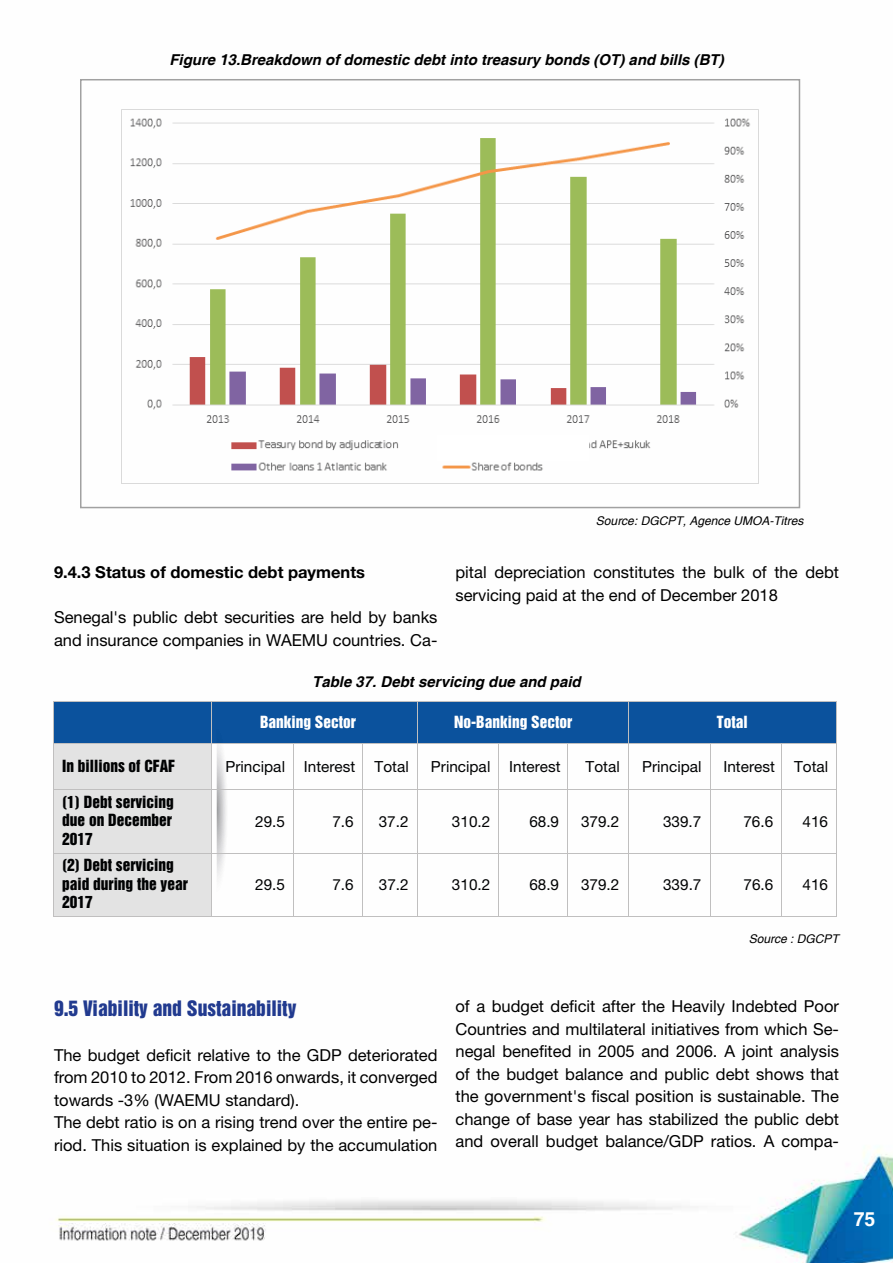
<style>
.page{position:relative;width:893px;height:1263px;background:#fff}
.page>*{position:absolute;margin:0;border:0;box-sizing:border-box;transform-origin:0 0}
.t1{font:19.5px "Helvetica Inserat";color:#213a8f}
.t2{font:700 19.5px "Helvetica";color:#fff}
.t3{font:16.5px/22.5px "Helvetica Neue LT Std";color:#000}
.t4{font:700 16.5px "Helvetica Neue LT Std";color:#000}
.t5{font:15.3px "Helvetica Neue LT Std";color:#010203}
.t6{font:15.3px/18.5px "Helvetica Inserat";color:#010203;text-align:justify}
.t7{font:15.3px "Helvetica Inserat";color:#fff}
.t8{font:italic 700 15px "Helvetica";color:#000}
.t9{font:italic 12px "Helvetica";color:#000}
</style>
<div class="page">
<img style="left:53px;top:79px;width:840px;height:1184px">
<img style="left:122px;top:109px;width:637px;height:375px">
<div style="left:80px;top:79px;width:720px;height:429px;border:2px solid #a1a1a1"></div>
<div style="left:54px;top:712px;width:158px;height:204px;background:#e3e3e3"></div>
<div style="left:54px;top:702px;width:782px;height:42px;background:#0b529d"></div>
<hr style="left:54px;top:701px;width:157px;height:1px;background:#c0bfbf">
<hr style="left:212px;top:701px;width:205px;height:1px;background:#c0bfbf">
<hr style="left:417px;top:701px;width:211px;height:1px;background:#c0bfbf">
<hr style="left:628px;top:701px;width:208px;height:1px;background:#c0bfbf">
<hr style="left:54px;top:702px;width:1px;height:41px;background:#c0bfbf">
<hr style="left:417px;top:702px;width:1px;height:41px;background:#c0bfbf">
<hr style="left:628px;top:702px;width:1px;height:41px;background:#c0bfbf">
<hr style="left:836px;top:702px;width:1px;height:41px;background:#c0bfbf">
<hr style="left:54px;top:743px;width:157px;height:1px;background:#c0bfbf">
<hr style="left:212px;top:743px;width:81px;height:1px;background:#c0bfbf">
<hr style="left:294px;top:743px;width:68px;height:1px;background:#c0bfbf">
<hr style="left:363px;top:743px;width:54px;height:1px;background:#c0bfbf">
<hr style="left:417px;top:743px;width:82px;height:1px;background:#c0bfbf">
<hr style="left:499px;top:743px;width:68px;height:1px;background:#c0bfbf">
<hr style="left:568px;top:743px;width:60px;height:1px;background:#c0bfbf">
<hr style="left:628px;top:743px;width:82px;height:1px;background:#c0bfbf">
<hr style="left:710px;top:743px;width:71px;height:1px;background:#c0bfbf">
<hr style="left:782px;top:743px;width:54px;height:1px;background:#c0bfbf">
<hr style="left:54px;top:744px;width:1px;height:45px;background:#c0bfbf">
<hr style="left:293px;top:744px;width:1px;height:45px;background:#c0bfbf">
<hr style="left:362px;top:744px;width:1px;height:45px;background:#c0bfbf">
<hr style="left:417px;top:744px;width:1px;height:45px;background:#c0bfbf">
<hr style="left:499px;top:744px;width:1px;height:45px;background:#c0bfbf">
<hr style="left:567px;top:744px;width:1px;height:45px;background:#c0bfbf">
<hr style="left:628px;top:744px;width:1px;height:45px;background:#c0bfbf">
<hr style="left:710px;top:744px;width:1px;height:45px;background:#c0bfbf">
<hr style="left:781px;top:744px;width:1px;height:45px;background:#c0bfbf">
<hr style="left:836px;top:744px;width:1px;height:45px;background:#c0bfbf">
<hr style="left:54px;top:789px;width:157px;height:1px;background:#c0bfbf">
<hr style="left:212px;top:789px;width:81px;height:1px;background:#c0bfbf">
<hr style="left:294px;top:789px;width:68px;height:1px;background:#c0bfbf">
<hr style="left:363px;top:789px;width:54px;height:1px;background:#c0bfbf">
<hr style="left:417px;top:789px;width:82px;height:1px;background:#c0bfbf">
<hr style="left:499px;top:789px;width:68px;height:1px;background:#c0bfbf">
<hr style="left:568px;top:789px;width:60px;height:1px;background:#c0bfbf">
<hr style="left:628px;top:789px;width:82px;height:1px;background:#c0bfbf">
<hr style="left:710px;top:789px;width:71px;height:1px;background:#c0bfbf">
<hr style="left:782px;top:789px;width:54px;height:1px;background:#c0bfbf">
<hr style="left:54px;top:790px;width:1px;height:63px;background:#c0bfbf">
<hr style="left:293px;top:790px;width:1px;height:63px;background:#c0bfbf">
<hr style="left:362px;top:790px;width:1px;height:63px;background:#c0bfbf">
<hr style="left:417px;top:790px;width:1px;height:63px;background:#c0bfbf">
<hr style="left:499px;top:790px;width:1px;height:63px;background:#c0bfbf">
<hr style="left:567px;top:790px;width:1px;height:63px;background:#c0bfbf">
<hr style="left:628px;top:790px;width:1px;height:63px;background:#c0bfbf">
<hr style="left:710px;top:790px;width:1px;height:63px;background:#c0bfbf">
<hr style="left:781px;top:790px;width:1px;height:63px;background:#c0bfbf">
<hr style="left:836px;top:790px;width:1px;height:63px;background:#c0bfbf">
<hr style="left:54px;top:853px;width:157px;height:1px;background:#c0bfbf">
<hr style="left:212px;top:853px;width:81px;height:1px;background:#c0bfbf">
<hr style="left:294px;top:853px;width:68px;height:1px;background:#c0bfbf">
<hr style="left:363px;top:853px;width:54px;height:1px;background:#c0bfbf">
<hr style="left:417px;top:853px;width:82px;height:1px;background:#c0bfbf">
<hr style="left:499px;top:853px;width:68px;height:1px;background:#c0bfbf">
<hr style="left:568px;top:853px;width:60px;height:1px;background:#c0bfbf">
<hr style="left:628px;top:853px;width:82px;height:1px;background:#c0bfbf">
<hr style="left:710px;top:853px;width:71px;height:1px;background:#c0bfbf">
<hr style="left:782px;top:853px;width:54px;height:1px;background:#c0bfbf">
<hr style="left:54px;top:853px;width:1px;height:63px;background:#c0bfbf">
<hr style="left:54px;top:916px;width:157px;height:1px;background:#c0bfbf">
<svg style="left:211px;top:701px;width:20px;height:216px"></svg>
<hr style="left:212px;top:916px;width:81px;height:1px;background:#c0bfbf">
<hr style="left:293px;top:853px;width:1px;height:63px;background:#c0bfbf">
<hr style="left:294px;top:916px;width:68px;height:1px;background:#c0bfbf">
<hr style="left:362px;top:853px;width:1px;height:63px;background:#c0bfbf">
<hr style="left:363px;top:916px;width:54px;height:1px;background:#c0bfbf">
<hr style="left:417px;top:853px;width:1px;height:63px;background:#c0bfbf">
<hr style="left:417px;top:916px;width:82px;height:1px;background:#c0bfbf">
<hr style="left:499px;top:853px;width:1px;height:63px;background:#c0bfbf">
<hr style="left:499px;top:916px;width:68px;height:1px;background:#c0bfbf">
<hr style="left:567px;top:853px;width:1px;height:63px;background:#c0bfbf">
<hr style="left:568px;top:916px;width:60px;height:1px;background:#c0bfbf">
<hr style="left:628px;top:853px;width:1px;height:63px;background:#c0bfbf">
<hr style="left:628px;top:916px;width:82px;height:1px;background:#c0bfbf">
<hr style="left:710px;top:853px;width:1px;height:63px;background:#c0bfbf">
<hr style="left:710px;top:916px;width:71px;height:1px;background:#c0bfbf">
<hr style="left:781px;top:853px;width:1px;height:63px;background:#c0bfbf">
<hr style="left:782px;top:916px;width:54px;height:1px;background:#c0bfbf">
<hr style="left:836px;top:853px;width:1px;height:63px;background:#c0bfbf">
<div style="left:437px;top:435px;width:152px;height:26px;background:#fff"></div>
<p class="t8" style="left:169px;top:50px;width:556px">Figure 13.Breakdown of domestic debt into treasury bonds (OT) and bills (BT)</p>
<p class="t4" style="left:54px;top:562px;width:313px">9.4.3 Status of domestic debt payments</p>
<p class="t3" style="left:54px;top:606px;width:385px">Senegal's public debt securities are held by banks and insurance companies in WAEMU countries. Ca-</p>
<p class="t9" style="left:596px;top:513px;width:209px">Source: DGCPT, Agence UMOA-Titres</p>
<p class="t3" style="left:455px;top:561px;width:385px">pital depreciation constitutes the bulk of the debt servicing paid at the end of December 2018</p>
<p class="t8" style="left:312px;top:673px;width:270px">Table 37. Debt servicing due and paid</p>
<p class="t7" style="left:260px;top:713px;width:97px">Banking Sector</p>
<p class="t7" style="left:454px;top:713px;width:119px">No-Banking Sector</p>
<p class="t7" style="left:717px;top:713px;width:32px">Total</p>
<p class="t6" style="left:62px;top:757px;width:114px">In billions of CFAF</p>
<p class="t5" style="left:225px;top:757px;width:131px">Principal Interest</p>
<p class="t5" style="left:375px;top:757px;width:36px">Total</p>
<p class="t5" style="left:431px;top:757px;width:131px">Principal Interest</p>
<p class="t5" style="left:585px;top:757px;width:36px">Total</p>
<p class="t5" style="left:642px;top:757px;width:61px">Principal</p>
<p class="t5" style="left:723px;top:757px;width:53px">Interest</p>
<p class="t5" style="left:794px;top:757px;width:36px">Total</p>
<p class="t6" style="left:62px;top:793px;width:113px">(1) Debt servicing due on December 2017</p>
<p class="t5" style="left:255px;top:812px;width:31px">29.5</p>
<p class="t5" style="left:332px;top:812px;width:23px">7.6</p>
<p class="t5" style="left:379px;top:812px;width:31px">37.2</p>
<p class="t5" style="left:452px;top:812px;width:40px">310.2</p>
<p class="t5" style="left:529px;top:812px;width:31px">68.9</p>
<p class="t5" style="left:581px;top:812px;width:40px">379.2</p>
<p class="t5" style="left:663px;top:812px;width:40px">339.7</p>
<p class="t5" style="left:743px;top:812px;width:31px">76.6</p>
<p class="t5" style="left:803px;top:812px;width:27px">416</p>
<p class="t6" style="left:62px;top:856px;width:127px;text-align:left">(2) Debt servicing paid during the year<br>2017</p>
<p class="t5" style="left:255px;top:876px;width:31px">29.5</p>
<p class="t5" style="left:332px;top:876px;width:23px">7.6</p>
<p class="t5" style="left:379px;top:876px;width:31px">37.2</p>
<p class="t5" style="left:452px;top:876px;width:40px">310.2</p>
<p class="t5" style="left:529px;top:876px;width:31px">68.9</p>
<p class="t5" style="left:581px;top:876px;width:40px">379.2</p>
<p class="t5" style="left:663px;top:876px;width:40px">339.7</p>
<p class="t5" style="left:743px;top:876px;width:31px">76.6</p>
<p class="t5" style="left:803px;top:876px;width:27px">416</p>
<p class="t9" style="left:749px;top:931px;width:92px">Source : DGCPT</p>
<p class="t1" style="left:54px;top:996px;width:244px">9.5 Viability and Sustainability</p>
<p class="t3" style="left:54px;top:1043px;width:385px">The budget deficit relative to the GDP deteriorated from 2010 to 2012. From 2016 onwards, it converged towards -3% (WAEMU standard).<br>The debt ratio is on a rising trend over the entire pe&shy;riod. This situation is explained by the accumulation</p>
<p class="t3" style="left:455px;top:995px;width:385px;text-align:justify">of a budget deficit after the Heavily Indebted Poor Countries and multilateral initiatives from which Se&shy;negal benefited in 2005 and 2006. A joint analysis of the budget balance and public debt shows that the government's fiscal position is sustainable. The change of base year has stabilized the public debt and overall budget balance/GDP ratios. A compa-</p>
<p class="t2" style="left:854px;top:1207px;width:23px">75</p>
</div>
